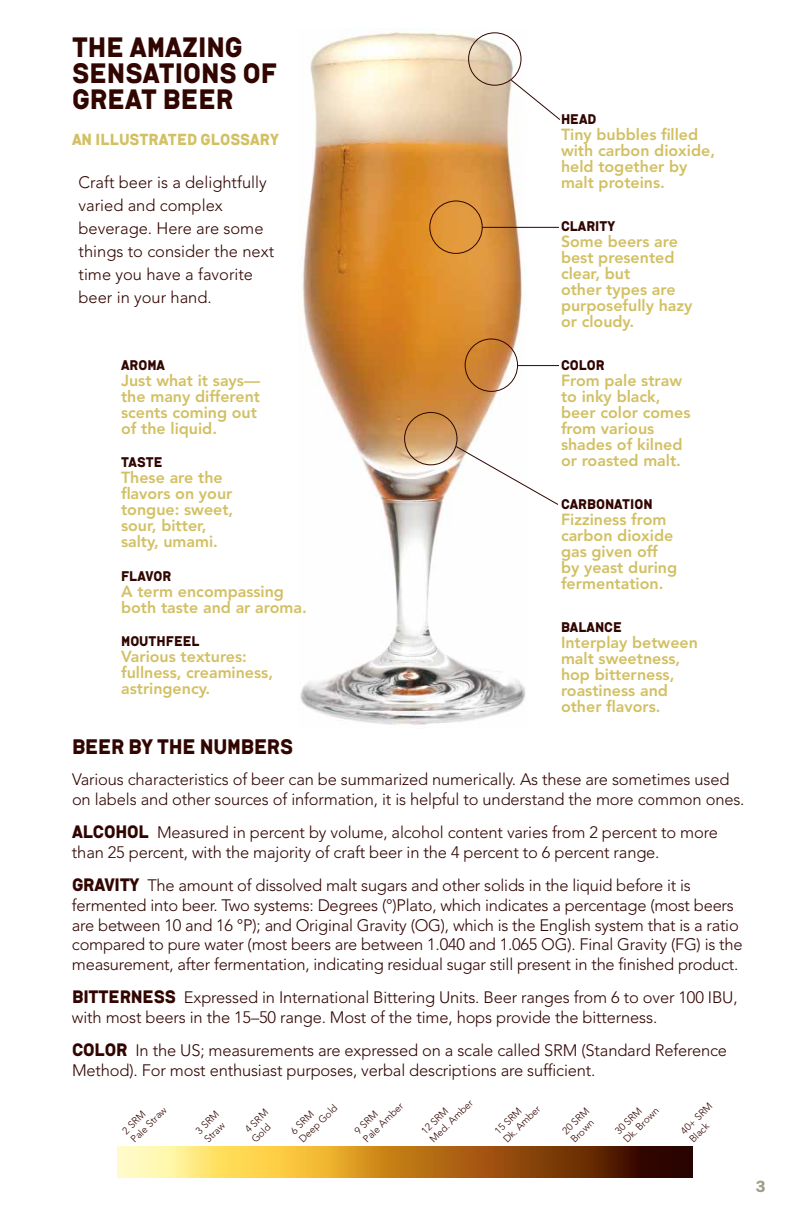
<style>
.page{position:relative;width:792px;height:1224px;background:#fff}
.page>*{position:absolute;margin:0;border:0;box-sizing:border-box;transform-origin:0 0}
.t1{font:28px/26px "td BASTAR Dbold";color:#310500}
.t2{font:21px "td BASTAR Dbold";letter-spacing:-.01em;color:#310500}
.t3{font:300 16.4px/19.8px "Avenir";letter-spacing:-.01em;color:#310500}
.t4{font:600 16.4px "Franklin Gothic";color:#9e9c87}
.t5{font:800 16px/16px "Avenir";color:#d2c063}
.t6{font:16px "td BASTAR Dbold";color:#d2c063}
.t7{font:14px "td BASTAR Dbold";color:#310500}
.t8{font:300 10px/12px "Avenir";color:#310500}
.s1{font-family:"td BASTAR Dbold";font-weight:400;font-size:18px}
</style>
<div class="page">
<img style="left:300px;top:28px;width:226px;height:697px">
<div style="left:468px;top:32px;width:53px;height:54px;border:1px solid #310500;border-radius:50%"></div>
<svg style="left:510px;top:79px;width:50px;height:42px"></svg>
<div style="left:429px;top:201px;width:54px;height:53px;border:1px solid #310500;border-radius:50%"></div>
<div style="left:465px;top:339px;width:53px;height:53px;border:1px solid #310500;border-radius:50%"></div>
<div style="left:404px;top:412px;width:53px;height:53px;border:1px solid #310500;border-radius:50%"></div>
<hr style="left:482px;top:227px;width:77px;height:1px;background:#310500">
<hr style="left:518px;top:365px;width:41px;height:1px;background:#310500">
<svg style="left:455px;top:445px;width:104px;height:61px"></svg>
<svg style="left:118px;top:1146px;width:575px;height:32px;background:#b48131"></svg>
<h1 class="t1" style="left:72px;top:34px;width:207px">THE AMAZING<br>SENSATIONS OF<br>GREAT BEER</h1>
<p class="t6" style="left:72px;top:129px;width:208px">AN ILLUSTRATED GLOSSARY</p>
<p class="t3" style="left:79px;top:170px;width:197px;line-height:23px">Craft beer is a delightfully varied and complex beverage. Here are some things to consider the next time you have a favorite beer in your hand.</p>
<p class="t7" style="left:121px;top:357px;width:45px">AROMA</p>
<p class="t5" style="left:121px;top:373px;width:140px">Just what it says— the many different scents coming out of the liquid.</p>
<p class="t7" style="left:121px;top:454px;width:43px">TASTE</p>
<p class="t5" style="left:121px;top:469px;width:114px">These are the flavors on your tongue: sweet, sour, bitter, salty, umami.</p>
<p class="t7" style="left:121px;top:568px;width:52px">FLAVOR</p>
<p class="t5" style="left:121px;top:584px;width:187px">A term encompassing both taste and ar aroma.</p>
<p class="t7" style="left:121px;top:633px;width:80px">MOUTHFEEL</p>
<p class="t5" style="left:121px;top:648px;width:154px">Various textures: fullness, creaminess, astringency.</p>
<p class="t7" style="left:561px;top:110px;width:37px">HEAD</p>
<p class="t5" style="left:561px;top:126px;width:156px">Tiny bubbles filled with carbon dioxide, held together by malt proteins.</p>
<p class="t7" style="left:561px;top:218px;width:56px">CLARITY</p>
<p class="t5" style="left:561px;top:233px;width:133px">Some beers are best presented clear, but<br>other types are purposefully hazy or cloudy.</p>
<p class="t7" style="left:561px;top:357px;width:45px">COLOR</p>
<p class="t5" style="left:561px;top:372px;width:131px">From pale straw to inky black, beer color comes from various shades of kilned or roasted malt.</p>
<p class="t7" style="left:561px;top:496px;width:93px">CARBONATION</p>
<p class="t5" style="left:561px;top:511px;width:118px">Fizziness from carbon dioxide gas given off by yeast during fermentation.</p>
<p class="t7" style="left:561px;top:619px;width:62px">BALANCE</p>
<p class="t5" style="left:561px;top:634px;width:138px">Interplay between malt sweetness, hop bitterness, roastiness and other flavors.</p>
<p class="t2" style="left:72px;top:734px;width:223px">BEER BY THE NUMBERS</p>
<p class="t3" style="left:72px;top:770px;width:674px">Various characteristics of beer can be summarized numerically. As these are sometimes used on labels and other sources of information, it is helpful to understand the more common ones.</p>
<p class="t3" style="left:72px;top:823px;width:647px"><span class="s1">ALCOHOL</span> Measured in percent by volume, alcohol content varies from 2 percent to more than 25 percent, with the majority of craft beer in the 4 percent to 6 percent range.</p>
<p class="t3" style="left:72px;top:876px;width:672px"><span class="s1">GRAVITY</span> The amount of dissolved malt sugars and other solids in the liquid before it is fermented into beer. Two systems: Degrees (°)Plato, which indicates a percentage (most beers are between 10 and 16 °P); and Original Gravity (OG), which is the English system that is a ratio compared to pure water (most beers are between 1.040 and 1.065 OG). Final Gravity (FG) is the measurement, after fermentation, indicating residual sugar still present in the finished product.</p>
<p class="t3" style="left:72px;top:988px;width:667px"><span class="s1">BITTERNESS</span> Expressed in International Bittering Units. Beer ranges from 6 to over 100 IBU, with most beers in the 15–50 range. Most of the time, hops provide the bitterness.</p>
<p class="t3" style="left:72px;top:1041px;width:657px"><span class="s1">COLOR</span> In the US; measurements are expressed on a scale called SRM (Standard Reference<br>Method). For most enthusiast purposes, verbal descriptions are sufficient.</p>
<p class="t8" style="left:120px;top:1128px;width:48px;rotate:-45deg">2 SRM<br>Pale Straw</p>
<p class="t8" style="left:193px;top:1128px;width:30px;rotate:-45deg">3 SRM<br>Straw</p>
<p class="t8" style="left:241px;top:1128px;width:32px;rotate:-45deg">4 SRM<br>Gold</p>
<p class="t8" style="left:288px;top:1128px;width:51px;rotate:-45deg">6 SRM<br>Deep Gold</p>
<p class="t8" style="left:352px;top:1128px;width:54px;rotate:-45deg">9 SRM<br>Pale Amber</p>
<p class="t8" style="left:419px;top:1128px;width:58px;rotate:-45deg">12 SRM<br>Med. Amber</p>
<p class="t8" style="left:492px;top:1128px;width:49px;rotate:-45deg">15 SRM<br>Dk. Amber</p>
<p class="t8" style="left:560px;top:1128px;width:35px;rotate:-45deg">20 SRM<br>Brown</p>
<p class="t8" style="left:612px;top:1128px;width:47px;rotate:-45deg">30 SRM<br>Dk. Brown</p>
<p class="t8" style="left:678px;top:1128px;width:42px;rotate:-45deg">40+ SRM<br>Black</p>
<p class="t4" style="left:756px;top:1177px;width:11px">3</p>
</div>
